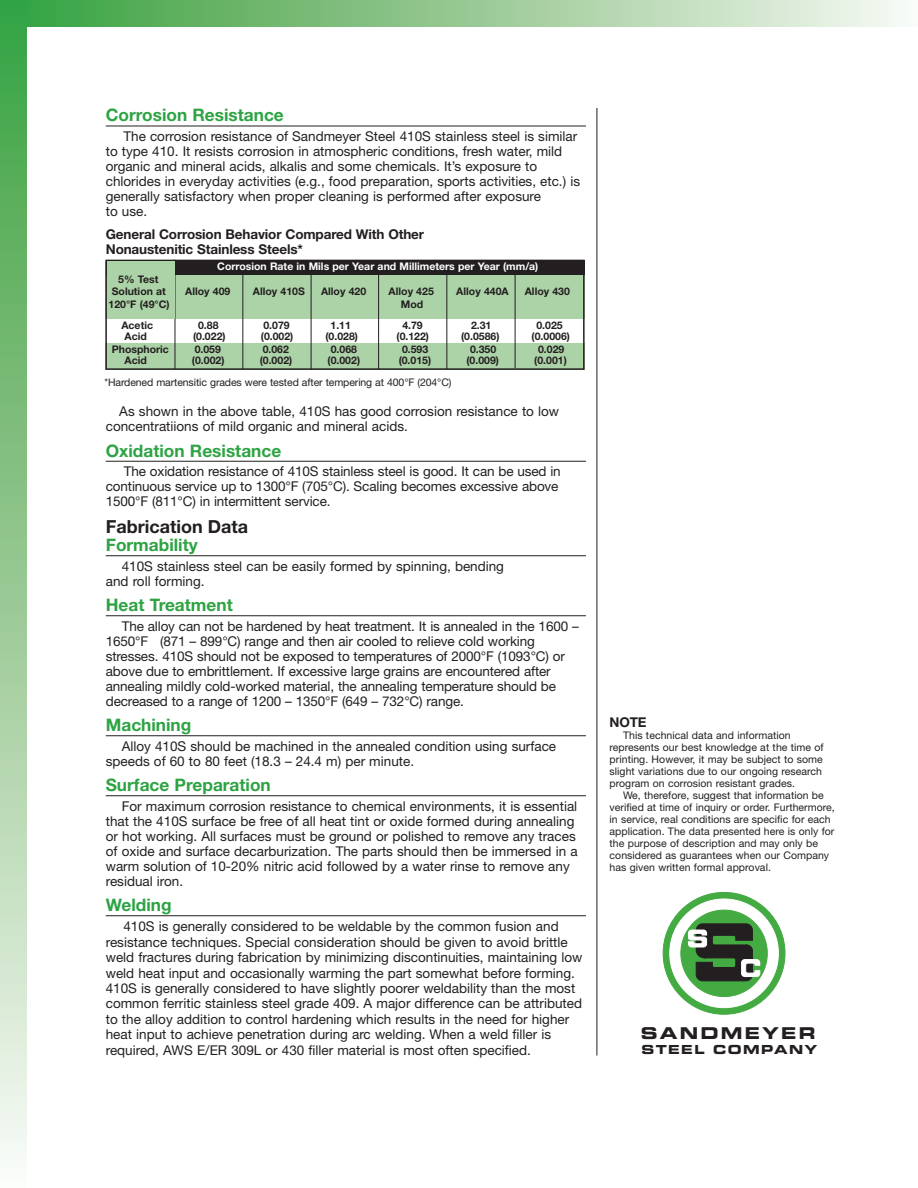
<style>
.page{position:relative;width:918px;height:1188px;background:#fff}
.page>*{position:absolute;margin:0;border:0;box-sizing:border-box;transform-origin:0 0}
.t1{font:700 18px "Helvetica Neue";color:#231f20}
.Subheads_Green{font:700 17.25px "Helvetica Neue";color:#2da343}
.t2{font:16.2px "Eurostile Bold Extended Two";letter-spacing:.135em;color:#231f20}
.Body{font:13.5px/15px "Helvetica Neue";color:#231f20}
.subhead{font:13.5px/15px "Helvetica Neue";color:#231f20}
.subhead-2{font:700 13.5px "Helvetica Neue";letter-spacing:-.01em;color:#231f20}
.t3{font:12.45px "Eurostile Bold Extended Two";letter-spacing:.11em;color:#231f20}
.Body-2{font:10.5px/12px "Helvetica Neue";letter-spacing:.005em;color:#231f20}
.t4{font:700 10.5px "Helvetica Neue";color:#231f20}
.Body_First_Paragraph{font:10.5px "Helvetica Neue";letter-spacing:-.01em;color:#231f20}
.t5{font:700 10.5px "Helvetica Neue";color:#fff}
</style>
<div class="page">
<div style="left:0;top:0;width:918px;height:27px;background:linear-gradient(to right,#369e3a,#f7f7f1)"></div>
<div style="left:0;top:0;width:27px;height:1188px;background:linear-gradient(to bottom,#379f3c,#faf7f3)"></div>
<hr style="left:106px;top:126px;width:480px;height:1px;background:#231f20">
<hr style="left:106px;top:461px;width:480px;height:1px;background:#231f20">
<hr style="left:106px;top:555px;width:480px;height:1px;background:#231f20">
<hr style="left:106px;top:615px;width:480px;height:1px;background:#231f20">
<hr style="left:106px;top:735px;width:480px;height:1px;background:#231f20">
<hr style="left:106px;top:795px;width:480px;height:1px;background:#231f20">
<hr style="left:106px;top:915px;width:480px;height:1px;background:#231f20">
<hr style="left:597px;top:108px;width:1px;height:947px;background:#231f20">
<svg style="left:663px;top:892px;width:122px;height:122px;background:#54b152"></svg>
<div style="left:670px;top:899px;width:108px;height:109px;background:#fff;border-radius:50%"></div>
<div style="left:681px;top:910px;width:86px;height:87px;background:#44aa42;border-radius:50%"></div>
<svg style="left:688px;top:923px;width:73px;height:59px"></svg>
<div style="left:105px;top:263px;width:480px;height:56px;background:#acd2a7"></div>
<div style="left:106px;top:260px;width:478px;height:15px;background:#231f20"></div>
<div style="left:105px;top:344px;width:480px;height:26px;background:#acd2a7"></div>
<div style="left:105px;top:260px;width:480px;height:110px;border:2px solid #231f20"></div>
<hr style="left:175px;top:260px;width:1px;height:109px;background:#231f20">
<hr style="left:446px;top:275px;width:1px;height:94px;background:#231f20">
<hr style="left:515px;top:273px;width:1px;height:95px;background:#231f20">
<hr style="left:242px;top:272px;width:1px;height:97px;background:#231f20">
<hr style="left:311px;top:273px;width:1px;height:97px;background:#231f20">
<hr style="left:378px;top:272px;width:1px;height:97px;background:#231f20">
<div style="left:107px;top:261px;width:68px;height:58px;background:#acd2a7"></div>
<p class="Subheads_Green" style="left:106px;top:105px;width:180px">Corrosion Resistance</p>
<p class="Body" style="left:106px;top:128px;width:476px;text-indent:18px">The corrosion resistance of Sandmeyer Steel 410S stainless steel is similar to type 410. It resists corrosion in atmospheric conditions, fresh water, mild organic and mineral acids, alkalis and some chemicals. It’s exposure to chlorides in everyday activities (e.g., food preparation, sports activities, etc.) is generally satisfactory when proper cleaning is performed after exposure<br>to use.</p>
<p class="subhead-2" style="left:106px;top:226px;width:320px">General Corrosion Behavior Compared With Other</p>
<p class="subhead-2" style="left:106px;top:241px;width:199px">Nonaustenitic Stainless Steels*</p>
<p class="t5" style="left:217px;top:260px;width:323px">Corrosion Rate in Mils per Year and Millimeters per Year (mm/a)</p>
<p class="t4" style="left:118px;top:272px;width:42px">5% Test</p>
<p class="t4" style="left:112px;top:284px;width:56px">Solution at</p>
<p class="t4" style="left:185px;top:284px;width:47px">Alloy 409</p>
<p class="t4" style="left:253px;top:284px;width:54px">Alloy 410S</p>
<p class="t4" style="left:321px;top:284px;width:47px">Alloy 420</p>
<p class="t4" style="left:389px;top:284px;width:47px">Alloy 425</p>
<p class="t4" style="left:456px;top:284px;width:54px">Alloy 440A</p>
<p class="t4" style="left:525px;top:284px;width:47px">Alloy 430</p>
<p class="t4" style="left:109px;top:298px;width:63px">120°F (49°C)</p>
<p class="t4" style="left:401px;top:298px;width:24px">Mod</p>
<p class="t4" style="left:121px;top:319px;width:33px">Acetic</p>
<p class="t4" style="left:198px;top:319px;width:22px">0.88</p>
<p class="t4" style="left:263px;top:319px;width:28px">0.079</p>
<p class="t4" style="left:331px;top:319px;width:22px">1.11</p>
<p class="t4" style="left:402px;top:319px;width:22px">4.79</p>
<p class="t4" style="left:471px;top:319px;width:22px">2.31</p>
<p class="t4" style="left:536px;top:319px;width:28px">0.025</p>
<p class="t4" style="left:125px;top:329px;width:24px">Acid</p>
<p class="t4" style="left:193px;top:329px;width:34px">(0.022)</p>
<p class="t4" style="left:261px;top:329px;width:34px">(0.002)</p>
<p class="t4" style="left:326px;top:329px;width:34px">(0.028)</p>
<p class="t4" style="left:397px;top:329px;width:34px">(0.122)</p>
<p class="t4" style="left:461px;top:329px;width:40px">(0.0586)</p>
<p class="t4" style="left:532px;top:329px;width:40px">(0.0006)</p>
<p class="t4" style="left:112px;top:343px;width:59px">Phosphoric</p>
<p class="t4" style="left:195px;top:343px;width:28px">0.059</p>
<p class="t4" style="left:263px;top:343px;width:28px">0.062</p>
<p class="t4" style="left:331px;top:343px;width:28px">0.068</p>
<p class="t4" style="left:402px;top:343px;width:28px">0.593</p>
<p class="t4" style="left:470px;top:343px;width:28px">0.350</p>
<p class="t4" style="left:538px;top:343px;width:28px">0.029</p>
<p class="t4" style="left:125px;top:353px;width:24px">Acid</p>
<p class="t4" style="left:192px;top:353px;width:34px">(0.002)</p>
<p class="t4" style="left:260px;top:353px;width:34px">(0.002)</p>
<p class="t4" style="left:328px;top:353px;width:34px">(0.002)</p>
<p class="t4" style="left:399px;top:353px;width:34px">(0.015)</p>
<p class="t4" style="left:467px;top:353px;width:34px">(0.009)</p>
<p class="t4" style="left:534px;top:353px;width:34px">(0.001)</p>
<p class="Body_First_Paragraph" style="left:104px;top:376px;width:349px">*Hardened martensitic grades were tested after tempering at 400°F (204°C)</p>
<p class="Body" style="left:106px;top:404px;width:455px;text-indent:14px">As shown in the above table, 410S has good corrosion resistance to low concentratiions of mild organic and mineral acids.</p>
<p class="Subheads_Green" style="left:106px;top:440px;width:177px">Oxidation Resistance</p>
<p class="Body" style="left:106px;top:464px;width:457px;text-indent:18px">The oxidation resistance of 410S stainless steel is good. It can be used in continuous service up to 1300°F (705°C). Scaling becomes excessive above<br>1500°F (811°C) in intermittent service.</p>
<p class="t1" style="left:106px;top:516px;width:144px">Fabrication Data</p>
<p class="Subheads_Green" style="left:106px;top:534px;width:93px">Formability</p>
<p class="subhead" style="left:122px;top:558px;width:384px">410S stainless steel can be easily formed by spinning, bending</p>
<p class="subhead" style="left:106px;top:573px;width:100px">and roll forming.</p>
<p class="Subheads_Green" style="left:106px;top:594px;width:128px">Heat Treatment</p>
<p class="Body" style="left:106px;top:618px;width:475px;text-indent:16px">The alloy can not be hardened by heat treatment. It is annealed in the 1600 – 1650°F (871 – 899°C) range and then air cooled to relieve cold working stresses. 410S should not be exposed to temperatures of 2000°F (1093°C) or above due to embrittlement. If excessive large grains are encountered after annealing mildly cold-worked material, the annealing temperature should be decreased to a range of 1200 – 1350°F (649 – 732°C) range.</p>
<p class="Subheads_Green" style="left:106px;top:714px;width:87px">Machining</p>
<p class="subhead" style="left:106px;top:738px;width:452px;text-indent:16px">Alloy 410S should be machined in the annealed condition using surface speeds of 60 to 80 feet (18.3 – 24.4 m) per minute.</p>
<p class="Subheads_Green" style="left:106px;top:774px;width:167px">Surface Preparation</p>
<p class="subhead" style="left:106px;top:798px;width:473px;text-indent:16px">For maximum corrosion resistance to chemical environments, it is essential that the 410S surface be free of all heat tint or oxide formed during annealing or hot working. All surfaces must be ground or polished to remove any traces of oxide and surface decarburization. The parts should then be immersed in a warm solution of 10-20% nitric acid followed by a water rinse to remove any residual iron.</p>
<p class="Subheads_Green" style="left:106px;top:894px;width:67px">Welding</p>
<p class="Body" style="left:106px;top:918px;width:478px;line-height:15.5px;text-indent:18px">410S is generally considered to be weldable by the common fusion and resistance techniques. Special consideration should be given to avoid brittle weld fractures during fabrication by minimizing discontinuities, maintaining low weld heat input and occasionally warming the part somewhat before forming.<br>410S is generally considered to have slightly poorer weldability than the most common ferritic stainless steel grade 409. A major difference can be attributed to the alloy addition to control hardening which results in the need for higher heat input to achieve penetration during arc welding. When a weld filler is required, AWS E/ER 309L or 430 filler material is most often specified.</p>
<p class="subhead-2" style="left:610px;top:714px;width:39px">NOTE</p>
<p class="Body-2" style="left:610px;top:729px;width:216px;text-indent:14px">This technical data and information represents our best knowledge at the time of printing. However, it may be subject to some slight variations due to our ongoing research program on corrosion resistant grades.</p>
<p class="Body-2" style="left:610px;top:789px;width:227px;text-indent:14px">We, therefore, suggest that information be verified at time of inquiry or order. Furthermore, in service, real conditions are specific for each application. The data presented here is only for the purpose of description and may only be considered as guarantees when our Company has given written formal approval.</p>
<p class="t2" style="left:641px;top:1022px;width:176px">SANDMEYER</p>
<p class="t3" style="left:641px;top:1041px;width:177px">STEEL COMPANY</p>
</div>
